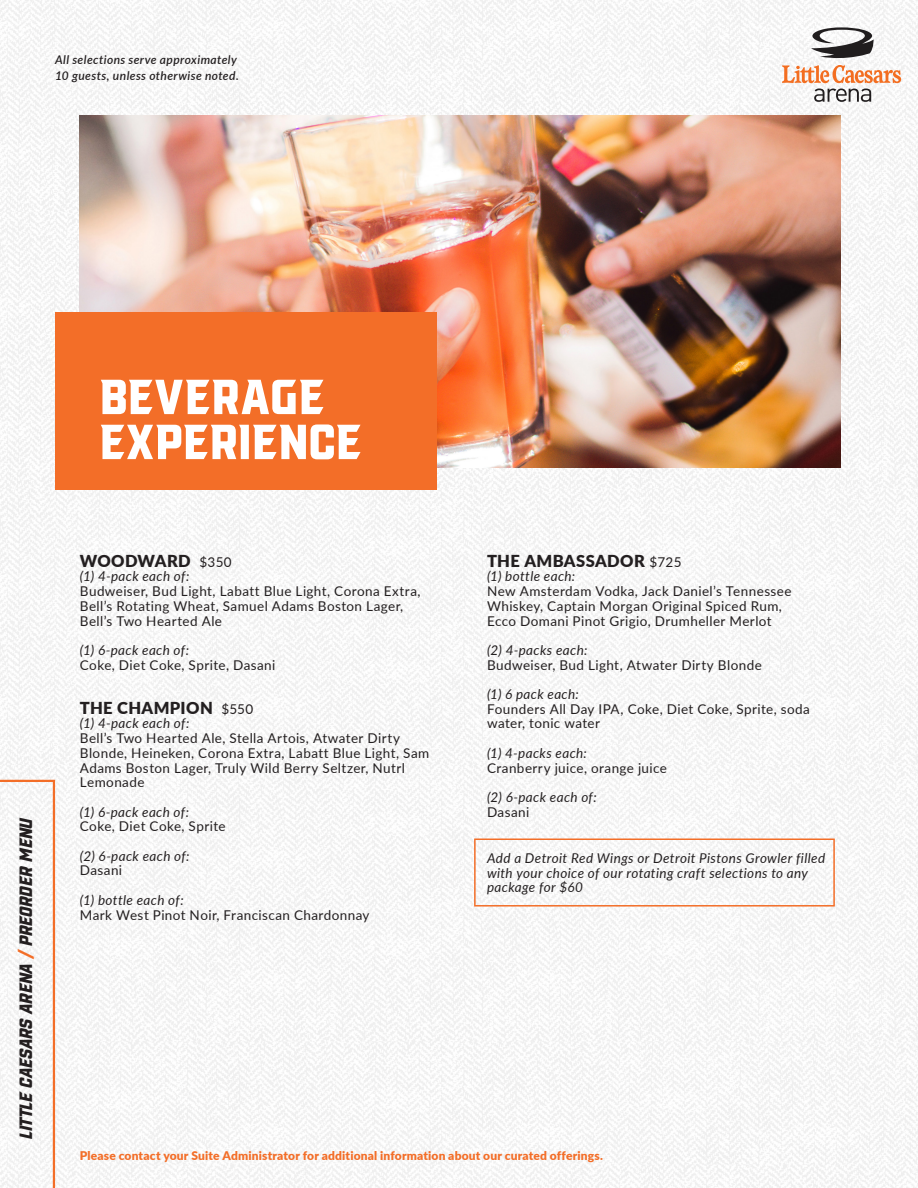
<style>
.page{position:relative;width:918px;height:1188px;background:#fff}
.page>*{position:absolute;margin:0;border:0;box-sizing:border-box;transform-origin:0 0}
.t1{font:54px "VTF Redzone Classic";letter-spacing:.01em;color:#fff}
.t2{font:italic 19.5px "VTF Redzone Classic";color:#231f20}
.t3{font:900 16.5px "Lato";letter-spacing:.025em;color:#231f20}
.t4{font:13.5px/14.7px "Lato";letter-spacing:.03em;color:#231f20}
.t5{font:italic 13.5px/14.7px "Lato";letter-spacing:.03em;color:#231f20}
.t6{font:900 12px "Lato";letter-spacing:.015em;color:#f36e28}
.t7{font:italic 600 12px "Lato";letter-spacing:.035em;color:#231f20}
.s1{color:#f36e28}
.s2{font-weight:400;font-size:13.5px}
</style>
<div class="page">
<img style="left:0;top:0;width:918px;height:1188px">
<svg style="left:0;top:779px;width:56px;height:409px"></svg>
<svg style="left:814px;top:89px;width:57px;height:13px"></svg>
<svg style="left:782px;top:27px;width:119px;height:56px"></svg>
<img style="left:80px;top:116px;width:760px;height:352px">
<div style="left:55px;top:312px;width:381px;height:177px;background:#f36e28"></div>
<div style="left:474px;top:838px;width:361px;height:69px;border:2px solid #f36e28"></div>
<p class="t7" style="left:55px;top:51px;width:183px">All selections serve approximately</p>
<p class="t7" style="left:55px;top:67px;width:185px">10 guests, unless otherwise noted.</p>
<h2 class="t2" style="left:16px;top:1139px;width:323px;rotate:-90deg">LITTLE CAESARS ARENA <span class="s1">/</span> PREORDER MENU</h2>
<p class="t1" style="left:99px;top:370px;width:226px">BEVERAGE</p>
<p class="t1" style="left:99px;top:415px;width:263px">EXPERIENCE</p>
<p class="t3" style="left:80px;top:548px;width:153px">WOODWARD <span class="s2">$350</span></p>
<p class="t5" style="left:80px;top:569px;width:111px">(1) 4-pack each of:</p>
<p class="t4" style="left:80px;top:583px;width:342px">Budweiser, Bud Light, Labatt Blue Light, Corona Extra,<br>Bell’s Rotating Wheat, Samuel Adams Boston Lager,<br>Bell’s Two Hearted Ale</p>
<p class="t5" style="left:80px;top:642px;width:111px">(1) 6-pack each of:</p>
<p class="t4" style="left:80px;top:657px;width:197px">Coke, Diet Coke, Sprite, Dasani</p>
<p class="t3" style="left:80px;top:695px;width:175px">THE CHAMPION <span class="s2">$550</span></p>
<p class="t5" style="left:80px;top:716px;width:111px">(1) 4-pack each of:</p>
<p class="t4" style="left:80px;top:730px;width:351px">Bell’s Two Hearted Ale, Stella Artois, Atwater Dirty Blonde, Heineken, Corona Extra, Labatt Blue Light, Sam Adams Boston Lager, Truly Wild Berry Seltzer, Nutrl Lemonade</p>
<p class="t5" style="left:80px;top:804px;width:111px">(1) 6-pack each of:</p>
<p class="t4" style="left:80px;top:819px;width:147px">Coke, Diet Coke, Sprite</p>
<p class="t5" style="left:80px;top:848px;width:111px">(2) 6-pack each of:</p>
<p class="t4" style="left:80px;top:863px;width:44px">Dasani</p>
<p class="t5" style="left:80px;top:892px;width:105px">(1) bottle each of:</p>
<p class="t4" style="left:80px;top:907px;width:291px">Mark West Pinot Noir, Franciscan Chardonnay</p>
<p class="t3" style="left:487px;top:548px;width:196px">THE AMBASSADOR <span class="s2">$725</span></p>
<p class="t5" style="left:487px;top:569px;width:90px">(1) bottle each:</p>
<p class="t4" style="left:487px;top:583px;width:306px">New Amsterdam Vodka, Jack Daniel’s Tennessee<br>Whiskey, Captain Morgan Original Spiced Rum,<br>Ecco Domani Pinot Grigio, Drumheller Merlot</p>
<p class="t5" style="left:487px;top:642px;width:102px">(2) 4-packs each:</p>
<p class="t4" style="left:487px;top:657px;width:276px">Budweiser, Bud Light, Atwater Dirty Blonde</p>
<p class="t5" style="left:487px;top:686px;width:93px">(1) 6 pack each:</p>
<p class="t4" style="left:487px;top:701px;width:324px">Founders All Day IPA, Coke, Diet Coke, Sprite, soda water, tonic water</p>
<p class="t5" style="left:487px;top:745px;width:101px">(1) 4-packs each:</p>
<p class="t4" style="left:487px;top:760px;width:181px">Cranberry juice, orange juice</p>
<p class="t5" style="left:487px;top:789px;width:111px">(2) 6-pack each of:</p>
<p class="t4" style="left:487px;top:804px;width:44px">Dasani</p>
<p class="t5" style="left:487px;top:850px;width:340px">Add a Detroit Red Wings or Detroit Pistons Growler filled with your choice of our rotating craft selections to any package for $60</p>
<p class="t6" style="left:80px;top:1147px;width:525px">Please contact your Suite Administrator for additional information about our curated offerings.</p>
</div>
